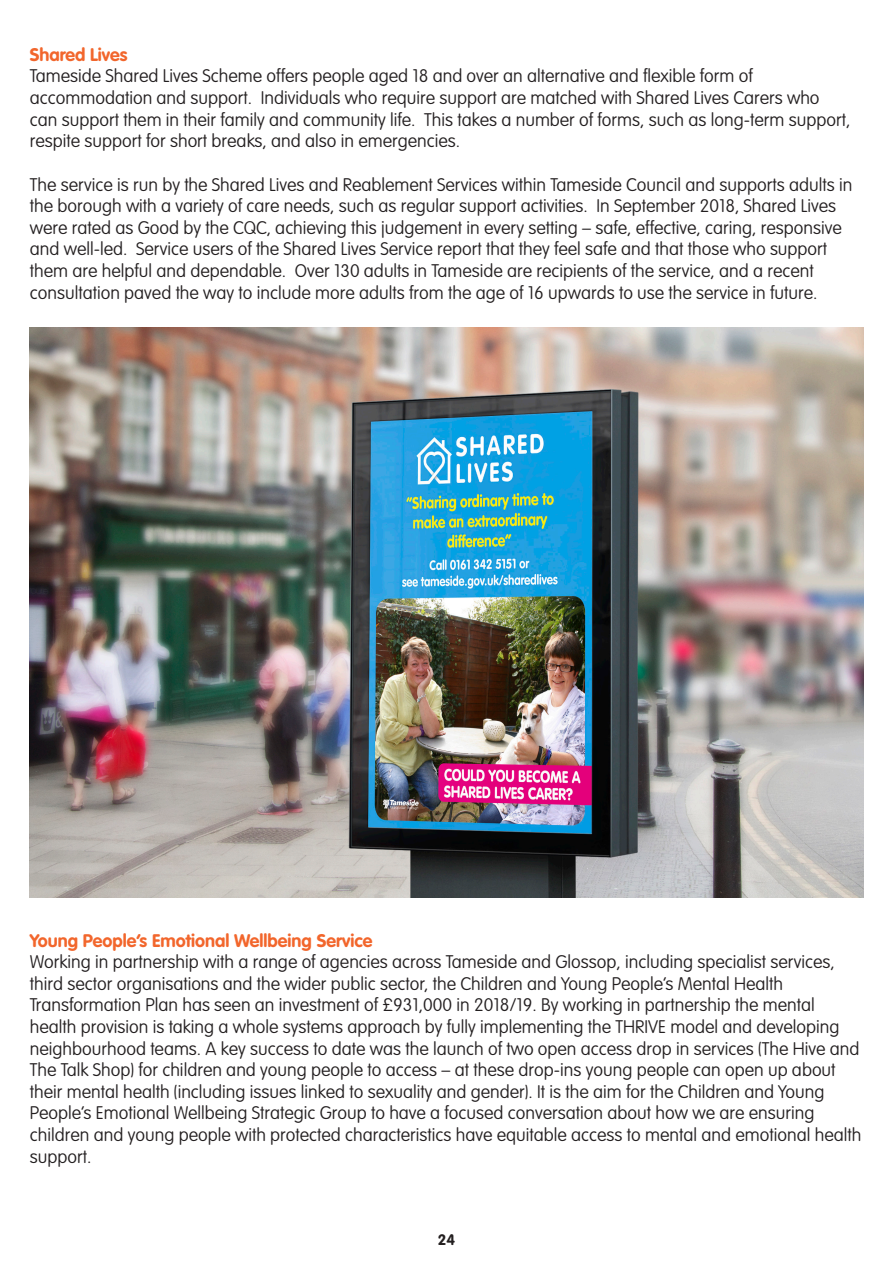
<style>
.page{position:relative;width:893px;height:1263px;background:#fff}
.page>*{position:absolute;margin:0;border:0;box-sizing:border-box;transform-origin:0 0}
.t1{font:100 18px/21.6px "VAG Rounded";color:#231f20}
.t2{font:700 18px "VAG Rounded";color:#f2662c}
.t3{font:700 15px "VAG Rounded";color:#231f20}
</style>
<div class="page">
<img style="left:30px;top:327px;width:833px;height:570px">
<p class="t2" style="left:30px;top:44px;width:99px">Shared Lives</p>
<p class="t1" style="left:30px;top:65px;width:822px">Tameside Shared Lives Scheme offers people aged 18 and over an alternative and flexible form of accommodation and support. Individuals who require support are matched with Shared Lives Carers who can support them in their family and community life. This takes a number of forms, such as long-term support, respite support for short breaks, and also in emergencies.</p>
<p class="t1" style="left:30px;top:173px;width:824px">The service is run by the Shared Lives and Reablement Services within Tameside Council and supports adults in the borough with a variety of care needs, such as regular support activities. In September 2018, Shared Lives were rated as Good by the CQC, achieving this judgement in every setting – safe, effective, caring, responsive and well-led. Service users of the Shared Lives Service report that they feel safe and that those who support them are helpful and dependable. Over 130 adults in Tameside are recipients of the service, and a recent consultation paved the way to include more adults from the age of 16 upwards to use the service in future.</p>
<p class="t2" style="left:30px;top:930px;width:344px">Young People’s Emotional Wellbeing Service</p>
<p class="t1" style="left:30px;top:951px;width:833px">Working in partnership with a range of agencies across Tameside and Glossop, including specialist services, third sector organisations and the wider public sector, the Children and Young People’s Mental Health Transformation Plan has seen an investment of £931,000 in 2018/19. By working in partnership the mental health provision is taking a whole systems approach by fully implementing the THRIVE model and developing neighbourhood teams. A key success to date was the launch of two open access drop in services (The Hive and The Talk Shop) for children and young people to access – at these drop-ins young people can open up about their mental health (including issues linked to sexuality and gender). It is the aim for the Children and Young People’s Emotional Wellbeing Strategic Group to have a focused conversation about how we are ensuring children and young people with protected characteristics have equitable access to mental and emotional health support.</p>
<p class="t3" style="left:438px;top:1231px;width:19px">24</p>
</div>
